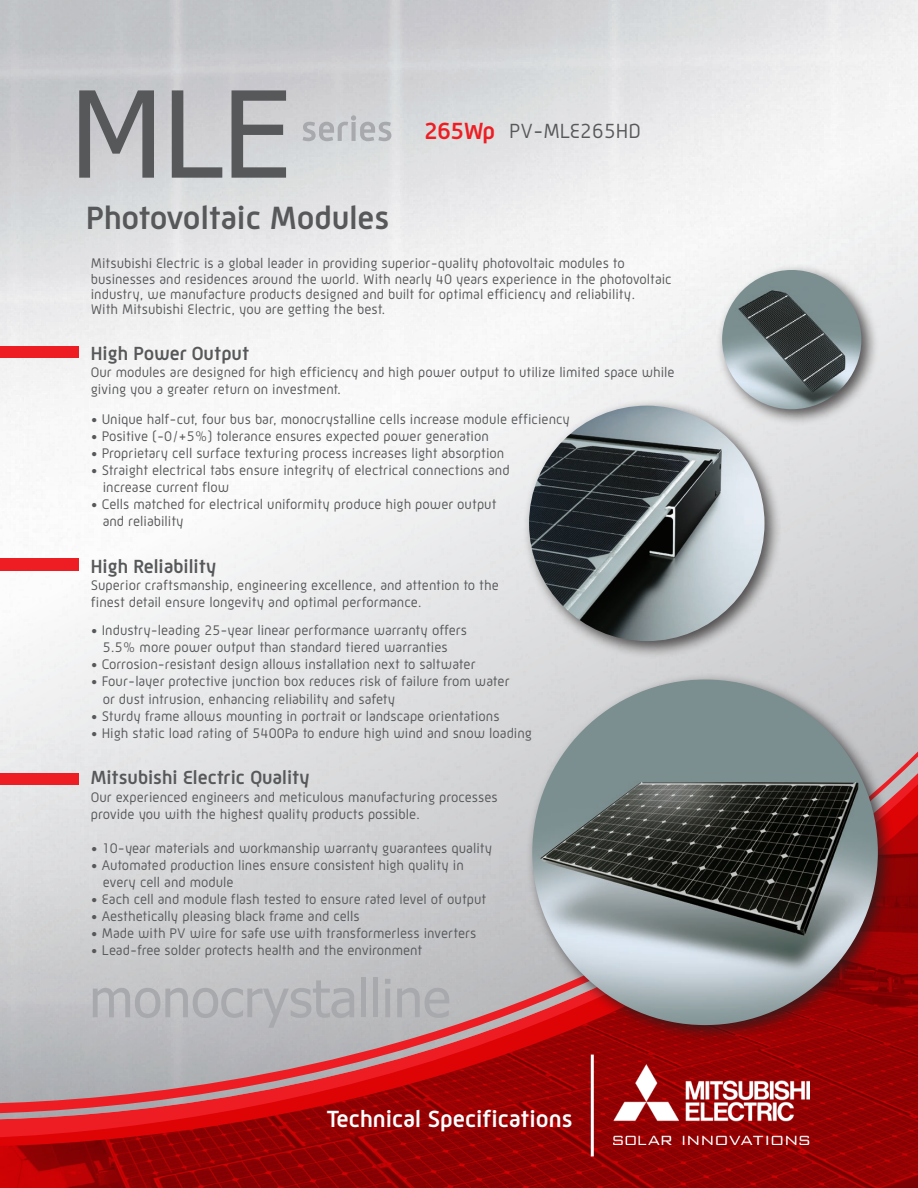
<style>
.page{position:relative;width:918px;height:1188px;background:#fff}
.page>*{position:absolute;margin:0;border:0;box-sizing:border-box;transform-origin:0 0}
.t1{font:120px "Tahoma";color:#57585a}
.t2{font:52.5px "Tahoma";color:#a8a9ad}
.t3{font:700 33px "Mic 32";color:#57585a}
.t4{font:700 24px "Mic 32";color:#fff}
.t5{font:21px "Mic 32";color:#57585a}
.t6{font:700 19.5px "Mic 32";color:#57585a}
.t7{font:14.25px/17.1px "Mic 32";color:#57585a}
.s1{font-weight:700;font-size:24px;color:#ee1d23}
</style>
<div class="page">
<img style="left:0;top:0;width:918px;height:689px">
<svg style="left:0;top:692px;width:918px;height:21px;background:#e2e3e4"></svg>
<svg style="left:0;top:713px;width:918px;height:35px;background:#e0e0e2"></svg>
<svg style="left:0;top:748px;width:918px;height:65px;background:#dbd6d8"></svg>
<img style="left:0;top:813px;width:918px;height:375px">
<hr style="left:591px;top:1055px;width:3px;height:101px;background:#fff">
<div style="left:0;top:347px;width:78px;height:11px;background:#ee1d23"></div>
<div style="left:0;top:558px;width:78px;height:13px;background:#ee1d23"></div>
<div style="left:0;top:773px;width:78px;height:11px;background:#ee1d23"></div>
<svg style="left:303px;top:115px;width:88px;height:26px;background:#c3c5c8"></svg>
<div style="left:523px;top:399px;width:259px;height:259px;background:#231f20;opacity:.75"></div>
<img style="left:529px;top:406px;width:236px;height:235px;border-radius:118px">
<div style="left:716px;top:264px;width:163px;height:163px;background:#231f20;opacity:.75"></div>
<img style="left:722px;top:270px;width:139px;height:139px;border-radius:70px">
<img style="left:614px;top:1064px;width:196px;height:81px">
<div style="left:526px;top:673px;width:369px;height:369px;background:#231f20;opacity:.75"></div>
<img style="left:532px;top:680px;width:346px;height:345px;border-radius:173px">
<h1 class="t1" style="left:70px;top:54px;width:221px">MLE</h1>
<h3 class="t3" style="left:86px;top:198px;width:305px">Photovoltaic Modules</h3>
<h3 class="t5" style="left:424px;top:119px;width:218px"><span class="s1">265Wp</span> PV-MLE265HD</h3>
<p class="t7" style="left:91px;top:256px;width:582px;line-height:15px">Mitsubishi Electric is a global leader in providing superior-quality photovoltaic modules to businesses and residences around the world. With nearly 40 years experience in the photovoltaic industry, we manufacture products designed and built for optimal efficiency and reliability.<br>With Mitsubishi Electric, you are getting the best.</p>
<h3 class="t6" style="left:91px;top:342px;width:160px">High Power Output</h3>
<p class="t7" style="left:91px;top:364px;width:585px">Our modules are designed for high efficiency and high power output to utilize limited space while giving you a greater return on investment.</p>
<p class="t7" style="left:91px;top:410px;width:481px">• Unique half-cut, four bus bar, monocrystalline cells increase module efficiency</p>
<p class="t7" style="left:91px;top:427px;width:400px">• Positive (-0/+5%) tolerance ensures expected power generation</p>
<p class="t7" style="left:91px;top:444px;width:415px">• Proprietary cell surface texturing process increases light absorption</p>
<p class="t7" style="left:103px;top:462px;width:408px;text-indent:-12px">• Straight electrical tabs ensure integrity of electrical connections and increase current flow</p>
<p class="t7" style="left:103px;top:496px;width:395px;text-indent:-12px">• Cells matched for electrical uniformity produce high power output and reliability</p>
<h3 class="t6" style="left:91px;top:555px;width:127px">High Reliability</h3>
<p class="t7" style="left:91px;top:577px;width:410px">Superior craftsmanship, engineering excellence, and attention to the finest detail ensure longevity and optimal performance.</p>
<p class="t7" style="left:91px;top:622px;width:378px;text-align:center">• Industry-leading 25-year linear performance warranty offers<br>5.5% more power output than standard tiered warranties</p>
<p class="t7" style="left:91px;top:656px;width:387px">• Corrosion-resistant design allows installation next to saltwater</p>
<p class="t7" style="left:103px;top:673px;width:409px;text-indent:-12px">• Four-layer protective junction box reduces risk of failure from water or dust intrusion, enhancing reliability and safety</p>
<p class="t7" style="left:91px;top:707px;width:410px">• Sturdy frame allows mounting in portrait or landscape orientations</p>
<p class="t7" style="left:91px;top:724px;width:443px">• High static load rating of 5400Pa to endure high wind and snow loading</p>
<h3 class="t6" style="left:91px;top:766px;width:220px">Mitsubishi Electric Quality</h3>
<p class="t7" style="left:91px;top:788px;width:408px">Our experienced engineers and meticulous manufacturing processes provide you with the highest quality products possible.</p>
<p class="t7" style="left:91px;top:840px;width:403px">• 10-year materials and workmanship warranty guarantees quality</p>
<p class="t7" style="left:103px;top:857px;width:363px;text-indent:-12px">• Automated production lines ensure consistent high quality in every cell and module</p>
<p class="t7" style="left:91px;top:891px;width:397px">• Each cell and module flash tested to ensure rated level of output</p>
<p class="t7" style="left:91px;top:908px;width:271px">• Aesthetically pleasing black frame and cells</p>
<p class="t7" style="left:91px;top:925px;width:387px">• Made with PV wire for safe use with transformerless inverters</p>
<p class="t7" style="left:91px;top:942px;width:333px">• Lead-free solder protects health and the environment</p>
<h2 class="t2" style="left:89px;top:963px;width:363px">monocrystalline</h2>
<h3 class="t4" style="left:326px;top:1104px;width:248px">Technical Specifications</h3>
</div>
